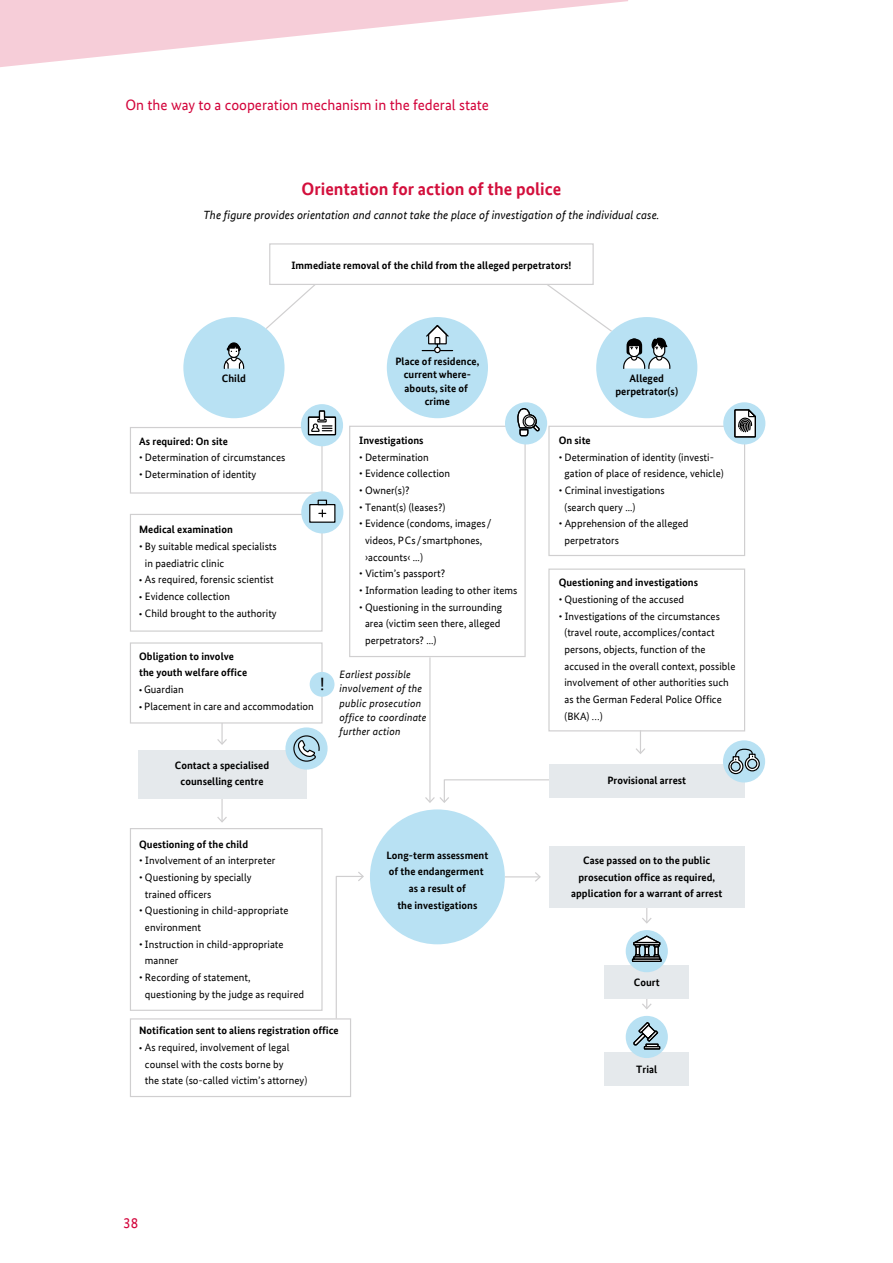
<style>
.page{position:relative;width:893px;height:1263px;background:#fff}
.page>*{position:absolute;margin:0;border:0;box-sizing:border-box;transform-origin:0 0}
.t1{font:700 17.85px "Bundes Sans Office";color:#d30f3c}
.t2{font:17.85px "Bundes Sans Office";color:#000}
.t3{font:15px "Bundes Sans Office";color:#d3043b}
.t4{font:italic 11.85px "Bundes Sans Office";letter-spacing:.005em;color:#000}
.t5{font:10.65px/16.6px "Bundes Sans Office";letter-spacing:.005em;color:#000}
.t6{font:700 10.65px/16.6px "Bundes Sans Office";letter-spacing:.005em;color:#000;text-align:center}
.t7{font:italic 10.65px/14.2px "Bundes Sans Office";letter-spacing:.02em;color:#000}
.s1{font-family:"Myriad Pro"}
</style>
<div class="page">
<svg style="left:0;top:0;width:628px;height:67px;fill:#f6cdd8"></svg>
<div style="left:548px;top:426px;width:197px;height:130px;border:1px solid #d0cfd0"></div>
<div style="left:349px;top:426px;width:177px;height:231px;border:1px solid #d0cfd0"></div>
<div style="left:548px;top:568px;width:197px;height:163px;border:1px solid #d0cfd0"></div>
<div style="left:269px;top:243px;width:325px;height:42px;border:1px solid #d0cfd0"></div>
<svg style="left:636px;top:730px;width:9px;height:24px"></svg>
<svg style="left:642px;top:908px;width:10px;height:16px"></svg>
<svg style="left:642px;top:998px;width:10px;height:11px"></svg>
<hr style="left:429px;top:657px;width:2px;height:145px;background:#d0cfd0">
<svg style="left:425px;top:779px;width:127px;height:24px"></svg>
<hr style="left:505px;top:876px;width:35px;height:1px;background:#d0cfd0">
<svg style="left:535px;top:872px;width:6px;height:10px"></svg>
<svg style="left:266px;top:283px;width:51px;height:46px"></svg>
<svg style="left:545px;top:283px;width:67px;height:49px"></svg>
<div style="left:130px;top:427px;width:193px;height:67px;border:1px solid #d0cfd0"></div>
<div style="left:130px;top:514px;width:193px;height:118px;border:1px solid #d0cfd0"></div>
<div style="left:130px;top:642px;width:193px;height:81px;border:1px solid #d0cfd0"></div>
<div style="left:130px;top:1018px;width:221px;height:79px;border:1px solid #d0cfd0"></div>
<div style="left:130px;top:828px;width:193px;height:183px;border:1px solid #d0cfd0"></div>
<svg style="left:335px;top:872px;width:29px;height:148px"></svg>
<div style="left:605px;top:1052px;width:84px;height:33px;background:#e5e9ec"></div>
<div style="left:605px;top:965px;width:84px;height:33px;background:#e5e9ec"></div>
<div style="left:549px;top:846px;width:196px;height:62px;background:#e5e9ec"></div>
<div style="left:370px;top:809px;width:135px;height:135px;background:#b8e1f3;border-radius:50%"></div>
<div style="left:549px;top:764px;width:196px;height:33px;background:#e5e9ec"></div>
<div style="left:626px;top:1016px;width:42px;height:42px;background:#b8e1f3;border-radius:50%"></div>
<svg style="left:632px;top:1021px;width:29px;height:29px"></svg>
<div style="left:626px;top:930px;width:42px;height:42px;background:#b8e1f3;border-radius:50%"></div>
<svg style="left:630px;top:934px;width:34px;height:28px"></svg>
<div style="left:723px;top:740px;width:42px;height:42px;background:#b8e1f3;border-radius:50%"></div>
<svg style="left:728px;top:748px;width:32px;height:27px"></svg>
<div style="left:505px;top:402px;width:42px;height:42px;background:#b8e1f3;border-radius:50%"></div>
<svg style="left:517px;top:406px;width:24px;height:31px"></svg>
<div style="left:723px;top:402px;width:42px;height:42px;background:#b8e1f3;border-radius:50%"></div>
<svg style="left:734px;top:409px;width:22px;height:29px"></svg>
<div style="left:387px;top:317px;width:101px;height:101px;background:#b8e1f3;border-radius:50%"></div>
<svg style="left:422px;top:325px;width:31px;height:28px"></svg>
<div style="left:596px;top:317px;width:101px;height:101px;background:#b8e1f3;border-radius:50%"></div>
<svg style="left:623px;top:337px;width:48px;height:32px"></svg>
<div style="left:183px;top:317px;width:102px;height:101px;background:#b8e1f3;border-radius:50%"></div>
<div style="left:228px;top:342px;width:12px;height:16px;border:1px solid #000;border-radius:5px"></div>
<svg style="left:223px;top:343px;width:22px;height:26px"></svg>
<hr style="left:221px;top:723px;width:2px;height:21px;background:#d0cfd0">
<svg style="left:217px;top:739px;width:10px;height:6px"></svg>
<hr style="left:221px;top:799px;width:2px;height:22px;background:#d0cfd0">
<svg style="left:217px;top:817px;width:10px;height:6px"></svg>
<div style="left:138px;top:751px;width:168px;height:48px;background:#e5e9ec"></div>
<div style="left:310px;top:672px;width:24px;height:25px;background:#b8e1f3;border-radius:50%"></div>
<div style="left:301px;top:404px;width:42px;height:42px;background:#b8e1f3;border-radius:50%"></div>
<svg style="left:307px;top:410px;width:30px;height:36px"></svg>
<div style="left:301px;top:491px;width:42px;height:42px;background:#b8e1f3;border-radius:50%"></div>
<div style="left:310px;top:505px;width:25px;height:17px;background:#fff"></div>
<div style="left:309px;top:504px;width:26px;height:19px;border:1px solid #000"></div>
<div style="left:318px;top:500px;width:9px;height:5px;border:1px solid #000"></div>
<svg style="left:319px;top:510px;width:7px;height:7px"></svg>
<div style="left:285px;top:727px;width:43px;height:43px;background:#b8e1f3;border-radius:50%"></div>
<svg style="left:293px;top:735px;width:27px;height:27px"></svg>
<h2 class="t3" style="left:125px;top:96px;width:365px">On the way to a cooperation mechanism in the federal state</h2>
<p class="t1" style="left:301px;top:178px;width:261px">Orientation for action of the police</p>
<p class="t4" style="left:203px;top:208px;width:457px">The figure provides orientation and cannot take the place of investigation of the individual case.</p>
<p class="t6" style="left:222px;top:370px;width:26px">Child</p>
<p class="t6" style="left:291px;top:257px;width:282px">Immediate removal of the child from the alleged perpetrators!</p>
<p class="t6" style="left:395px;top:355px;width:85px;line-height:13px">Place of residence, current where&shy;abouts, site of crime</p>
<p class="t6" style="left:615px;top:372px;width:64px;line-height:13px">Alleged perpetrator(s)</p>
<p class="t6" style="left:139px;top:433px;width:90px">As required: On site</p>
<p class="t5" style="left:139px;top:449px;width:148px">• Determination of circumstances</p>
<p class="t5" style="left:139px;top:466px;width:119px">• Determination of identity</p>
<p class="t6" style="left:139px;top:521px;width:95px">Medical examination</p>
<p class="t5" style="left:145px;top:538px;width:133px;text-indent:-6px">• By suitable medical specialists in paediatric clinic</p>
<p class="t5" style="left:139px;top:571px;width:136px"><span class="s1">•</span> As required, forensic scientist</p>
<p class="t5" style="left:139px;top:588px;width:92px"><span class="s1">•</span> Evidence collection</p>
<p class="t5" style="left:139px;top:605px;width:139px"><span class="s1">•</span> Child brought to the authority</p>
<p class="t6" style="left:139px;top:648px;width:109px;text-align:left">Obligation to involve the youth welfare office</p>
<p class="t5" style="left:139px;top:681px;width:46px"><span class="s1">•</span> Guardian</p>
<p class="t5" style="left:139px;top:698px;width:176px"><span class="s1">•</span> Placement in care and accommodation</p>
<p class="t6" style="left:359px;top:432px;width:66px">Investigations</p>
<p class="t5" style="left:359px;top:449px;width:71px">• Determination</p>
<p class="t5" style="left:359px;top:465px;width:92px">• Evidence collection</p>
<p class="t5" style="left:359px;top:482px;width:52px">• Owner(s)?</p>
<p class="t5" style="left:359px;top:499px;width:88px">• Tenant(s) (leases?)</p>
<p class="t5" style="left:365px;top:515px;width:128px;text-indent:-6px">• Evidence (condoms, images/ videos, PCs/smartphones, ›accounts‹ ...)</p>
<p class="t5" style="left:359px;top:565px;width:87px">• Victim’s passport?</p>
<p class="t5" style="left:359px;top:582px;width:160px">• Information leading to other items</p>
<p class="t5" style="left:365px;top:599px;width:139px;text-indent:-6px">• Questioning in the surrounding area (victim seen there, alleged perpetrators? ...)</p>
<p class="t2" style="left:320px;top:674px;width:6px">!</p>
<p class="t7" style="left:340px;top:667px;width:88px">Earliest possible involvement of the public prosecution office to coordinate further action</p>
<p class="t6" style="left:175px;top:757px;width:96px">Contact a specialised counselling centre</p>
<p class="t6" style="left:139px;top:836px;width:110px">Questioning of the child</p>
<p class="t5" style="left:139px;top:852px;width:138px">• Involvement of an interpreter</p>
<p class="t5" style="left:145px;top:869px;width:108px;text-indent:-6px">• Questioning by specially trained officers</p>
<p class="t5" style="left:145px;top:902px;width:145px;text-indent:-6px">• Questioning in child-appropriate environment</p>
<p class="t5" style="left:145px;top:936px;width:140px;text-indent:-6px">• Instruction in child-appropriate manner</p>
<p class="t5" style="left:145px;top:969px;width:161px;text-indent:-6px">• Recording of statement, questioning by the judge as required</p>
<p class="t6" style="left:139px;top:1022px;width:201px">Notification sent to aliens registration office</p>
<p class="t5" style="left:145px;top:1039px;width:164px;text-indent:-6px"><span class="s1">•</span> As required, involvement of legal counsel with the costs borne by<br>the state (so-called victim’s attorney)</p>
<p class="t6" style="left:386px;top:847px;width:103px">Long-term assessment of the endangerment as a result of<br>the investigations</p>
<p class="t6" style="left:559px;top:432px;width:34px">On site</p>
<p class="t5" style="left:564px;top:449px;width:161px;text-indent:-6px">• Determination of identity (investi&shy;gation of place of residence, vehicle)</p>
<p class="t5" style="left:564px;top:482px;width:102px;text-indent:-6px">• Criminal investigations (search query ...)</p>
<p class="t5" style="left:564px;top:515px;width:126px;text-indent:-6px">• Apprehension of the alleged perpetrators</p>
<p class="t6" style="left:559px;top:574px;width:141px">Questioning and investigations</p>
<p class="t5" style="left:559px;top:591px;width:127px">• Questioning of the accused</p>
<p class="t5" style="left:564px;top:607px;width:173px;text-indent:-6px">• Investigations of the circumstances (travel route, accomplices/contact persons, objects, function of the accused in the overall context, possible involvement of other authorities such as the German Federal Police Office (BKA) …)</p>
<p class="t6" style="left:607px;top:772px;width:80px">Provisional arrest</p>
<p class="t6" style="left:571px;top:852px;width:153px">Case passed on to the public prosecution office as required, application for a warrant of arrest</p>
<p class="t6" style="left:634px;top:974px;width:27px">Court</p>
<p class="t6" style="left:636px;top:1060px;width:22px">Trial</p>
<h2 class="t3" style="left:123px;top:1215px;width:16px">38</h2>
</div>
